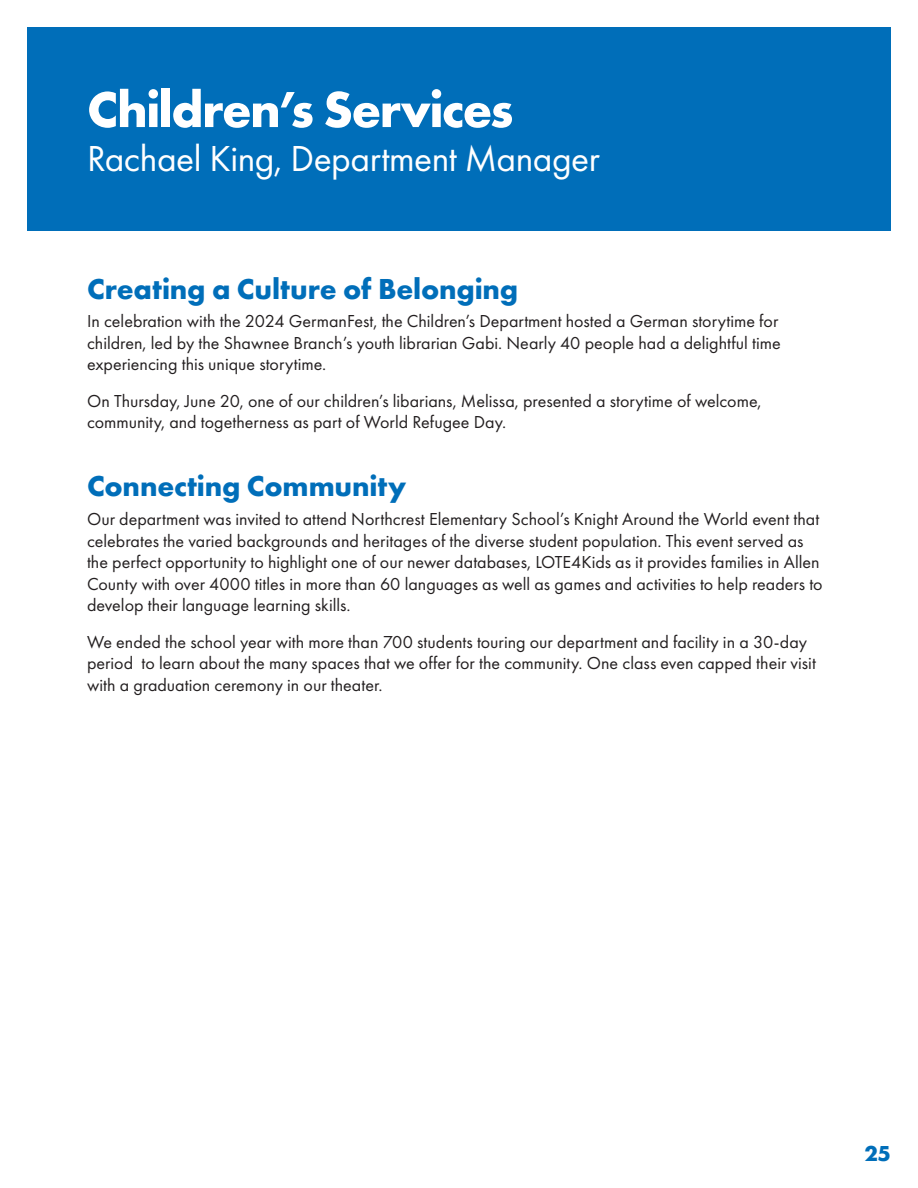
<style>
.page{position:relative;width:918px;height:1188px;background:#fff}
.page>*{position:absolute;margin:0;border:0;box-sizing:border-box;transform-origin:0 0}
.t1{font:700 52.5px "Futura PT";letter-spacing:-.03em;color:#fff}
.t2{font:37.5px "Futura PT";letter-spacing:-.015em;color:#fff}
.t3{font:700 30px "Futura PT";letter-spacing:-.005em;color:#006eb9}
.t4{font:700 22.5px "Futura PT";color:#006eb9}
.t5{font:18px/21.6px "Futura PT";color:#231f20}
</style>
<div class="page">
<div style="left:27px;top:27px;width:864px;height:204px;background:#006eb9"></div>
<p class="t1" style="left:87px;top:76px;width:428px">Children’s Services</p>
<p class="t2" style="left:87px;top:136px;width:514px">Rachael King, Department Manager</p>
<p class="t3" style="left:87px;top:269px;width:433px">Creating a Culture of Belonging</p>
<p class="t5" style="left:87px;top:310px;width:695px">In celebration with the 2024 GermanFest, the Children’s Department hosted a German storytime for children, led by the Shawnee Branch’s youth librarian Gabi. Nearly 40 people had a delightful time experiencing this unique storytime.</p>
<p class="t5" style="left:87px;top:390px;width:676px">On Thursday, June 20, one of our children’s libarians, Melissa, presented a storytime of welcome, community, and togetherness as part of World Refugee Day.</p>
<p class="t3" style="left:87px;top:467px;width:321px">Connecting Community</p>
<p class="t5" style="left:87px;top:508px;width:737px">Our department was invited to attend Northcrest Elementary School’s Knight Around the World event that celebrates the varied backgrounds and heritages of the diverse student population. This event served as the perfect opportunity to highlight one of our newer databases, LOTE4Kids as it provides families in Allen County with over 4000 titles in more than 60 languages as well as games and activities to help readers to develop their language learning skills.</p>
<p class="t5" style="left:87px;top:631px;width:730px">We ended the school year with more than 700 students touring our department and facility in a 30-day period to learn about the many spaces that we offer for the community. One class even capped their visit with a graduation ceremony in our theater.</p>
<p class="t4" style="left:864px;top:1139px;width:28px">25</p>
</div>
